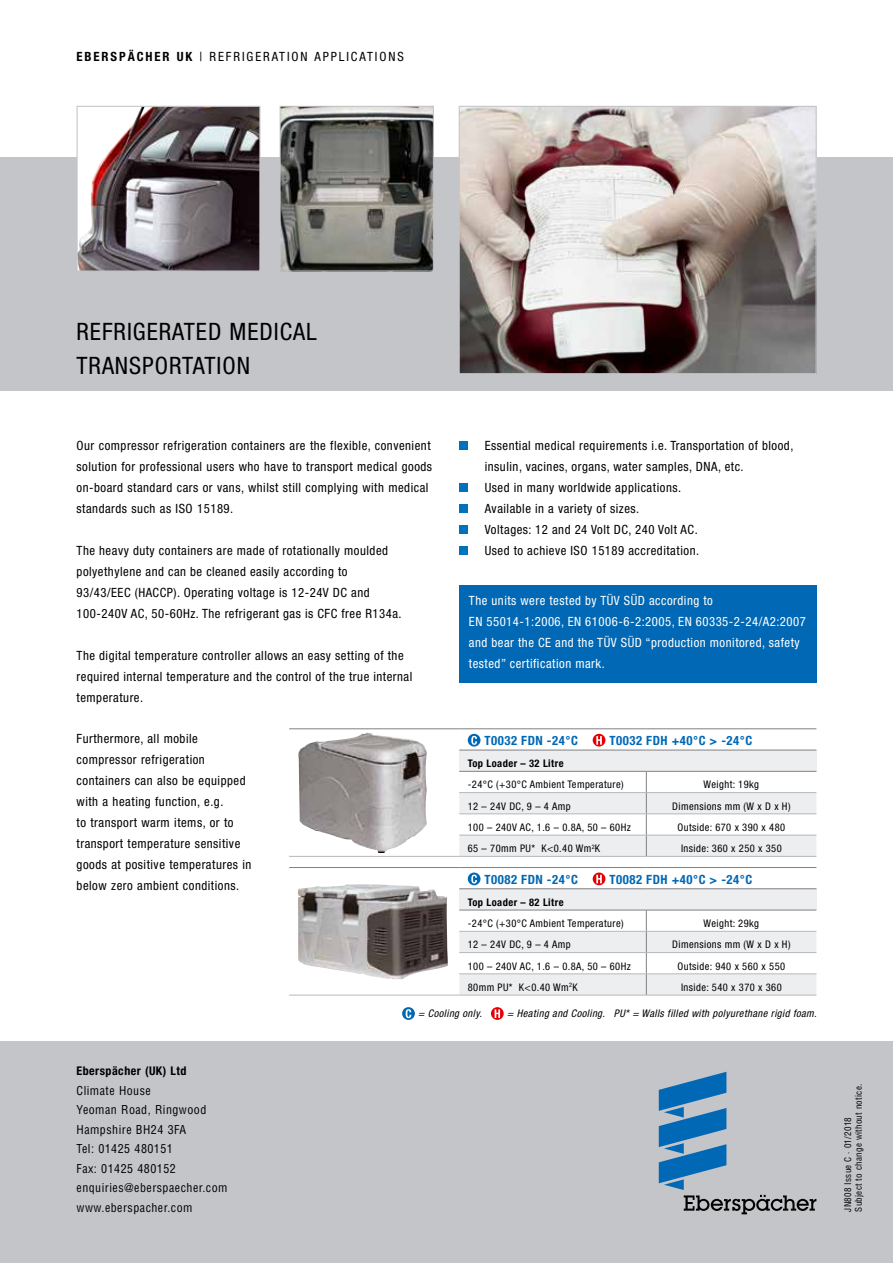
<style>
.page{position:relative;width:893px;height:1263px;background:#fff}
.page>*{position:absolute;margin:0;border:0;box-sizing:border-box;transform-origin:0 0}
.t1{font:condensed 24px/34.5px "Helvetica Neue";letter-spacing:.04em;color:#000}
.t2{font:condensed 12.75px/21px "Helvetica Neue";letter-spacing:.04em;color:#000}
.t3{font:condensed 12.75px/21px "Helvetica Neue";letter-spacing:.04em;color:#fff}
.t4{font:700 condensed 12.75px "Helvetica Neue";letter-spacing:.04em;color:#0068b5}
.t5{font:condensed 12.75px "Helvetica Neue";letter-spacing:.15em;color:#000}
.t6{font:condensed 12px/19.5px "Helvetica";letter-spacing:.04em;color:#000}
.t7{font:700 condensed 12px "Helvetica Neue";letter-spacing:.04em;color:#000}
.t8{font:condensed 10.5px "Helvetica Neue";letter-spacing:.04em;color:#000}
.t9{font:italic condensed 10.5px "Helvetica Neue";letter-spacing:.04em;color:#000}
.t10{font:700 condensed 10.5px "Helvetica Neue";letter-spacing:.04em;color:#000}
.t11{font:condensed 9px/10.8px "Helvetica";letter-spacing:.03em;color:#000}
.s1{font-weight:700}
</style>
<div class="page">
<div style="left:0;top:157px;width:893px;height:234px;background:#c3c5c8"></div>
<div style="left:0;top:1042px;width:893px;height:221px;background:#c3c5c8"></div>
<svg style="left:659px;top:1072px;width:157px;height:142px"></svg>
<img style="left:461px;top:108px;width:354px;height:264px">
<div style="left:459px;top:106px;width:358px;height:268px;border:1px solid #c3c5c8"></div>
<div style="left:459px;top:441px;width:9px;height:9px;background:#0071bc"></div>
<div style="left:459px;top:483px;width:9px;height:9px;background:#0071bc"></div>
<div style="left:459px;top:504px;width:9px;height:9px;background:#0071bc"></div>
<div style="left:459px;top:525px;width:9px;height:9px;background:#0071bc"></div>
<div style="left:459px;top:546px;width:9px;height:9px;background:#0071bc"></div>
<div style="left:459px;top:750px;width:357px;height:21px;background:#edeeef"></div>
<svg style="left:459px;top:772px;width:357px;height:84px"></svg>
<hr style="left:289px;top:728px;width:170px;height:1px;background:#818084">
<hr style="left:289px;top:856px;width:170px;height:1px;background:#b6b8bb">
<hr style="left:459px;top:728px;width:187px;height:1px;background:#818084">
<hr style="left:646px;top:728px;width:170px;height:1px;background:#818084">
<hr style="left:459px;top:750px;width:187px;height:1px;background:#818084">
<hr style="left:646px;top:750px;width:170px;height:1px;background:#818084">
<hr style="left:459px;top:771px;width:187px;height:1px;background:#818084">
<hr style="left:646px;top:771px;width:170px;height:1px;background:#818084">
<hr style="left:459px;top:792px;width:187px;height:1px;background:#b6b8bb">
<hr style="left:646px;top:792px;width:170px;height:1px;background:#b6b8bb">
<hr style="left:459px;top:813px;width:187px;height:1px;background:#b6b8bb">
<hr style="left:646px;top:813px;width:170px;height:1px;background:#b6b8bb">
<hr style="left:459px;top:835px;width:187px;height:1px;background:#b6b8bb">
<hr style="left:646px;top:835px;width:170px;height:1px;background:#b6b8bb">
<hr style="left:459px;top:856px;width:187px;height:1px;background:#b6b8bb">
<hr style="left:646px;top:856px;width:170px;height:1px;background:#b6b8bb">
<img style="left:298px;top:732px;width:129px;height:121px">
<div style="left:468px;top:734px;width:12px;height:12px;background:#0068b5;border-radius:50%"></div>
<svg style="left:471px;top:736px;width:6px;height:9px"></svg>
<div style="left:593px;top:734px;width:12px;height:12px;background:#e60005;border-radius:50%"></div>
<svg style="left:596px;top:736px;width:6px;height:9px"></svg>
<div style="left:459px;top:889px;width:357px;height:21px;background:#edeeef"></div>
<hr style="left:289px;top:867px;width:170px;height:1px;background:#818084">
<hr style="left:289px;top:995px;width:170px;height:1px;background:#b6b8bb">
<hr style="left:459px;top:867px;width:187px;height:1px;background:#818084">
<hr style="left:646px;top:867px;width:170px;height:1px;background:#818084">
<hr style="left:459px;top:888px;width:187px;height:1px;background:#818084">
<hr style="left:646px;top:888px;width:170px;height:1px;background:#818084">
<svg style="left:459px;top:910px;width:357px;height:85px"></svg>
<hr style="left:459px;top:931px;width:187px;height:1px;background:#b6b8bb">
<hr style="left:646px;top:931px;width:170px;height:1px;background:#b6b8bb">
<hr style="left:459px;top:952px;width:187px;height:1px;background:#b6b8bb">
<hr style="left:646px;top:952px;width:170px;height:1px;background:#b6b8bb">
<hr style="left:459px;top:973px;width:187px;height:1px;background:#b6b8bb">
<hr style="left:646px;top:973px;width:170px;height:1px;background:#b6b8bb">
<hr style="left:459px;top:995px;width:187px;height:1px;background:#b6b8bb">
<hr style="left:646px;top:995px;width:170px;height:1px;background:#b6b8bb">
<img style="left:298px;top:884px;width:150px;height:95px">
<svg style="left:468px;top:872px;width:12px;height:13px"></svg>
<svg style="left:471px;top:875px;width:6px;height:8px"></svg>
<svg style="left:593px;top:872px;width:12px;height:13px"></svg>
<svg style="left:596px;top:875px;width:6px;height:8px"></svg>
<div style="left:459px;top:585px;width:357px;height:98px;background:#0068b5"></div>
<img style="left:282px;top:108px;width:150px;height:162px">
<div style="left:280px;top:106px;width:154px;height:166px;border:1px solid #c3c5c8"></div>
<svg style="left:402px;top:1007px;width:13px;height:13px"></svg>
<svg style="left:406px;top:1009px;width:5px;height:9px"></svg>
<svg style="left:491px;top:1007px;width:13px;height:13px"></svg>
<svg style="left:495px;top:1009px;width:5px;height:9px"></svg>
<svg style="left:79px;top:108px;width:179px;height:162px;background:#776f72"></svg>
<img style="left:118px;top:108px;width:34px;height:33px">
<div style="left:77px;top:106px;width:183px;height:166px;border:1px solid #c3c5c8"></div>
<p class="t5" style="left:77px;top:49px;width:329px"><span class="s1">EBERSPÄCHER UK</span> | REFRIGERATION APPLICATIONS</p>
<h1 class="t1" style="left:77px;top:314px;width:242px">REFRIGERATED MEDICAL<br>TRANSPORTATION</h1>
<p class="t2" style="left:77px;top:434px;width:357px">Our compressor refrigeration containers are the flexible, convenient solution for professional users who have to transport medical goods on-board standard cars or vans, whilst still complying with medical standards such as ISO 15189.</p>
<p class="t2" style="left:77px;top:540px;width:327px">The heavy duty containers are made of rotationally moulded polyethylene and can be cleaned easily according to 93/43/EEC (HACCP). Operating voltage is 12-24V DC and 100-240V AC, 50-60Hz. The refrigerant gas is CFC free R134a.</p>
<p class="t2" style="left:77px;top:645px;width:337px">The digital temperature controller allows an easy setting of the required internal temperature and the control of the true internal temperature.</p>
<p class="t2" style="left:77px;top:728px;width:176px">Furthermore, all mobile compressor refrigeration containers can also be equipped with a heating function, e.g.<br>to transport warm items, or to transport temperature sensitive goods at positive temperatures in below zero ambient conditions.</p>
<p class="t2" style="left:485px;top:435px;width:310px">Essential medical requirements i.e. Transportation of blood, insulin, vacines, organs, water samples, DNA, etc.<br>Used in many worldwide applications.<br>Available in a variety of sizes.<br>Voltages: 12 and 24 Volt DC, 240 Volt AC.<br>Used to achieve ISO 15189 accreditation.</p>
<p class="t3" style="left:469px;top:590px;width:338px">The units were tested by TÜV SÜD according to<br>EN 55014-1:2006, EN 61006-6-2:2005, EN 60335-2-24/A2:2007 and bear the CE and the TÜV SÜD “production monitored, safety tested” certification mark.</p>
<p class="t4" style="left:485px;top:733px;width:95px">T0032 FDN -24°C</p>
<p class="t4" style="left:609px;top:733px;width:144px">T0032 FDH +40°C &gt; -24°C</p>
<p class="t10" style="left:468px;top:757px;width:97px">Top Loader – 32 Litre</p>
<p class="t8" style="left:468px;top:778px;width:157px">-24°C (+30°C Ambient Temperature)</p>
<p class="t8" style="left:704px;top:778px;width:57px">Weight: 19kg</p>
<p class="t8" style="left:468px;top:800px;width:104px">12 – 24V DC, 9 – 4 Amp</p>
<p class="t8" style="left:672px;top:800px;width:120px">Dimensions mm (W x D x H)</p>
<p class="t8" style="left:468px;top:821px;width:165px">100 – 240V AC, 1.6 – 0.8A, 50 – 60Hz</p>
<p class="t8" style="left:678px;top:821px;width:109px">Outside: 670 x 390 x 480</p>
<p class="t8" style="left:468px;top:842px;width:134px">65 – 70mm PU* K&lt;0.40 Wm<sup>2</sup>K</p>
<p class="t8" style="left:681px;top:842px;width:102px">Inside: 360 x 250 x 350</p>
<p class="t4" style="left:485px;top:871px;width:95px">T0082 FDN -24°C</p>
<p class="t4" style="left:609px;top:871px;width:144px">T0082 FDH +40°C &gt; -24°C</p>
<p class="t10" style="left:468px;top:896px;width:97px">Top Loader – 82 Litre</p>
<p class="t8" style="left:468px;top:917px;width:157px">-24°C (+30°C Ambient Temperature)</p>
<p class="t8" style="left:704px;top:917px;width:57px">Weight: 29kg</p>
<p class="t8" style="left:468px;top:938px;width:104px">12 – 24V DC, 9 – 4 Amp</p>
<p class="t8" style="left:672px;top:938px;width:120px">Dimensions mm (W x D x H)</p>
<p class="t8" style="left:468px;top:960px;width:165px">100 – 240V AC, 1.6 – 0.8A, 50 – 60Hz</p>
<p class="t8" style="left:678px;top:960px;width:109px">Outside: 940 x 560 x 550</p>
<p class="t8" style="left:468px;top:981px;width:111px">80mm PU* K&lt;0.40 Wm<sup>2</sup>K</p>
<p class="t8" style="left:681px;top:981px;width:102px">Inside: 540 x 370 x 360</p>
<p class="t7" style="left:77px;top:1064px;width:112px">Eberspächer (UK) Ltd</p>
<p class="t6" style="left:77px;top:1080px;width:152px">Climate House<br>Yeoman Road, Ringwood<br>Hampshire BH24 3FA<br>Tel: 01425 480151<br>Fax: 01425 480152 enquiries@eberspaecher.com www.eberspacher.com</p>
<p class="t9" style="left:418px;top:1007px;width:65px">= Cooling only.</p>
<p class="t9" style="left:507px;top:1007px;width:311px">= Heating and Cooling. PU* = Walls filled with polyurethane rigid foam.</p>
<p class="t11" style="left:842px;top:1212px;width:129px;rotate:-90deg">JN808 Issue C · 01/2018<br>Subject to change without notice.</p>
</div>
